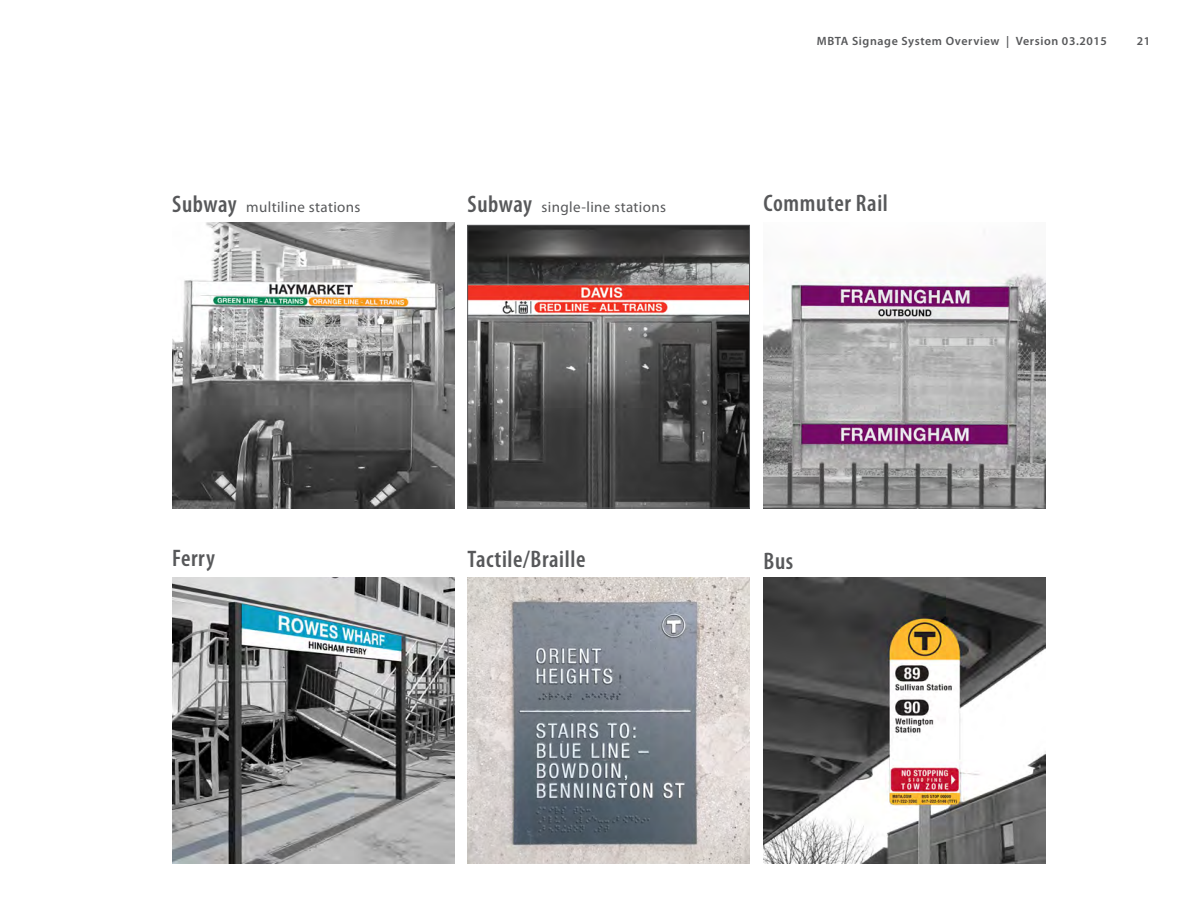
<style>
.page{position:relative;width:1188px;height:918px;background:#fff}
.page>*{position:absolute;margin:0;border:0;box-sizing:border-box;transform-origin:0 0}
.Myriad_SBC_16_19_80{font:600 condensed 24px "Myriad Pro";letter-spacing:.025em;color:#57585a}
.Myriad_SBC_16_19_80-2{font:15px "Myriad Pro";letter-spacing:.025em;color:#57585a}
.t1{font:600 12px "Myriad Pro";letter-spacing:.05em;color:#57585a}
.s1{font-weight:600;font-stretch:condensed;font-size:24px}
</style>
<div class="page">
<img style="left:764px;top:264px;width:282px;height:244px">
<img style="left:764px;top:577px;width:282px;height:286px">
<img style="left:172px;top:223px;width:282px;height:285px">
<img style="left:172px;top:578px;width:282px;height:286px">
<img style="left:467px;top:578px;width:283px;height:286px">
<img style="left:469px;top:227px;width:279px;height:279px">
<div style="left:467px;top:225px;width:283px;height:283px;border:1px solid #57585a"></div>
<p class="Myriad_SBC_16_19_80-2" style="left:172px;top:197px;width:190px"><span class="s1">Subway</span> multiline stations</p>
<p class="t1" style="left:817px;top:33px;width:292px">MBTA Signage System Overview | Version 03.2015</p>
<p class="t1" style="left:1137px;top:33px;width:15px">21</p>
<p class="Myriad_SBC_16_19_80-2" style="left:467px;top:197px;width:200px"><span class="s1">Subway</span> single-line stations</p>
<p class="Myriad_SBC_16_19_80" style="left:764px;top:188px;width:126px">Commuter Rail</p>
<p class="Myriad_SBC_16_19_80" style="left:172px;top:543px;width:44px">Ferry</p>
<p class="Myriad_SBC_16_19_80" style="left:467px;top:544px;width:120px">Tactile/Braille</p>
<p class="Myriad_SBC_16_19_80" style="left:764px;top:546px;width:31px">Bus</p>
</div>
